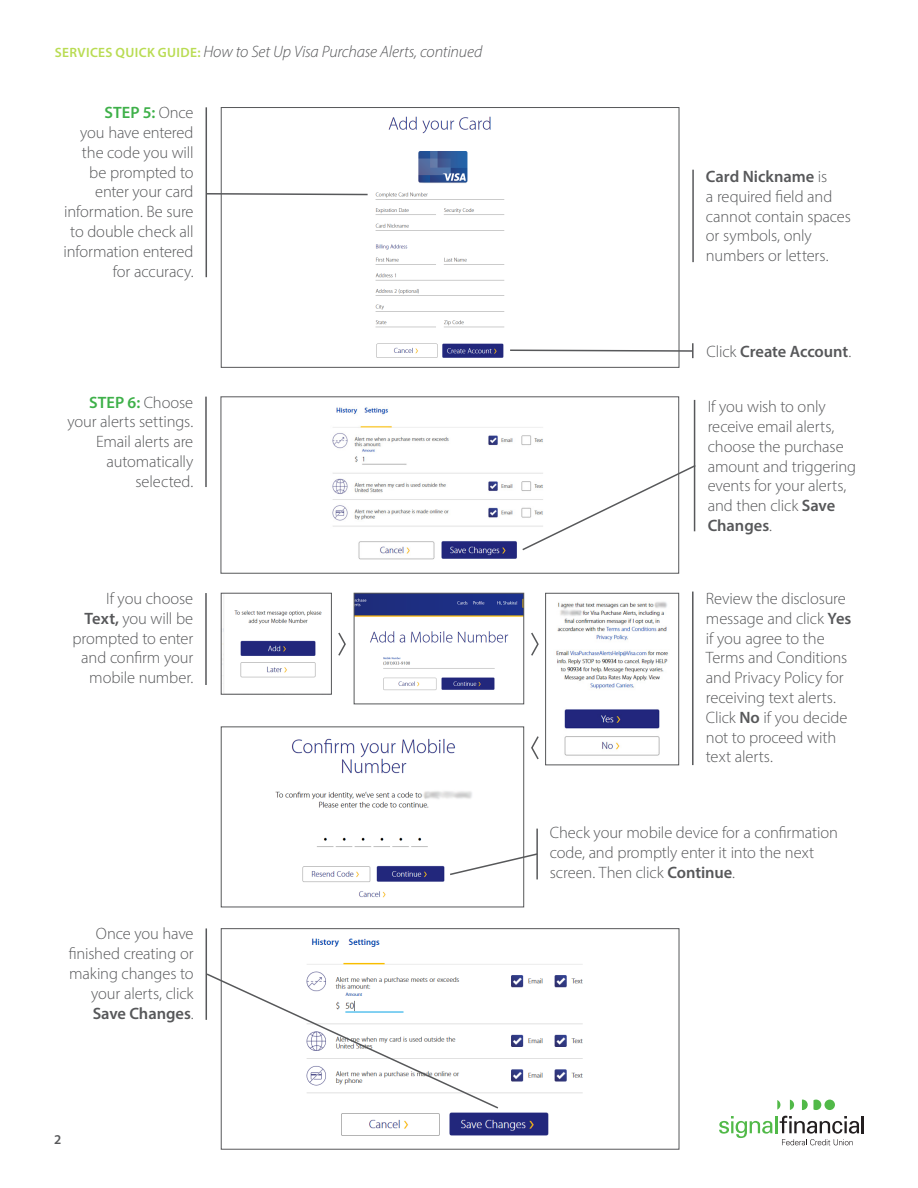
<style>
.page{position:relative;width:918px;height:1188px;background:#fff}
.page>*{position:absolute;margin:0;border:0;box-sizing:border-box;transform-origin:0 0}
.t1{font:300 16.5px/19.8px "Myriad Pro";letter-spacing:-.01em;color:#57585a;text-align:right}
.t2{font:italic 300 16.5px "Myriad Pro";letter-spacing:-.01em;color:#57585a}
.t3{font:600 16.5px "Myriad Pro";letter-spacing:-.01em;color:#57585a}
.t4{font:600 13.5px "Myriad Pro";color:#57585a}
.s1{font-weight:600;font-style:normal;font-size:13.5px;color:#b9dc53}
.s2{font-weight:600;color:#3eb049}
.s3{font-weight:600}
.s4{font-weight:300}
</style>
<div class="page">
<div style="left:824px;top:1100px;width:11px;height:10px;background:#51b948;border-radius:50%"></div>
<svg style="left:802px;top:1100px;width:19px;height:10px"></svg>
<svg style="left:790px;top:1100px;width:4px;height:10px"></svg>
<svg style="left:777px;top:1100px;width:3px;height:10px"></svg>
<svg style="left:719px;top:1116px;width:145px;height:29px"></svg>
<hr style="left:206px;top:107px;width:1px;height:170px;background:#57585a">
<img style="left:375px;top:116px;width:130px;height:242px">
<div style="left:221px;top:107px;width:458px;height:261px;border:1px solid #57585a"></div>
<svg style="left:205px;top:192px;width:163px;height:4px"></svg>
<svg style="left:510px;top:343px;width:184px;height:15px"></svg>
<hr style="left:692px;top:170px;width:2px;height:92px;background:#57585a">
<hr style="left:205px;top:397px;width:2px;height:90px;background:#57585a">
<img style="left:332px;top:407px;width:211px;height:153px">
<img style="left:223px;top:595px;width:99px;height:97px">
<div style="left:221px;top:593px;width:111px;height:101px;border:1px solid #57585a"></div>
<img style="left:356px;top:595px;width:166px;height:96px">
<div style="left:354px;top:593px;width:170px;height:111px;border:1px solid #57585a"></div>
<img style="left:556px;top:601px;width:113px;height:155px">
<div style="left:545px;top:593px;width:134px;height:172px;border:1px solid #57585a"></div>
<hr style="left:205px;top:593px;width:2px;height:92px;background:#57585a">
<img style="left:275px;top:738px;width:197px;height:160px">
<div style="left:221px;top:727px;width:303px;height:180px;border:1px solid #57585a"></div>
<hr style="left:692px;top:592px;width:2px;height:173px;background:#57585a">
<hr style="left:536px;top:829px;width:2px;height:50px;background:#57585a">
<svg style="left:448px;top:852px;width:90px;height:24px"></svg>
<hr style="left:694px;top:400px;width:1px;height:131px;background:#57585a">
<svg style="left:521px;top:464px;width:175px;height:88px"></svg>
<hr style="left:206px;top:928px;width:1px;height:92px;background:#57585a">
<img style="left:307px;top:938px;width:276px;height:198px">
<div style="left:221px;top:928px;width:458px;height:221px;border:1px solid #57585a"></div>
<svg style="left:205px;top:972px;width:295px;height:138px"></svg>
<svg style="left:338px;top:632px;width:8px;height:24px"></svg>
<svg style="left:531px;top:632px;width:8px;height:24px"></svg>
<svg style="left:531px;top:736px;width:8px;height:24px"></svg>
<p class="t2" style="left:55px;top:41px;width:429px"><span class="s1">SERVICES QUICK GUIDE:</span> How to Set Up Visa Purchase Alerts, continued</p>
<p class="t1" style="left:63px;top:103px;width:132px"><span class="s2">STEP 5:</span> Once<br>you have entered the code you will be prompted to enter your card information. Be sure to double check all information entered for accuracy.</p>
<p class="t1" style="left:67px;top:392px;width:127px"><span class="s2">STEP 6:</span> Choose your alerts settings.<br>Email alerts are automatically selected.</p>
<p class="t1" style="left:706px;top:167px;width:147px;text-align:left"><span class="s3">Card Nickname</span> is<br>a required field and cannot contain spaces or symbols, only numbers or letters.</p>
<p class="t3" style="left:707px;top:341px;width:146px"><span class="s4">Click</span> Create Account<span class="s4">.</span></p>
<p class="t1" style="left:708px;top:397px;width:150px;text-align:left">If you wish to only receive email alerts, choose the purchase amount and triggering events for your alerts, and then click <span class="s3">Save<br>Changes</span>.</p>
<p class="t1" style="left:72px;top:588px;width:122px">If you choose<br><span class="s3">Text,</span> you will be prompted to enter and confirm your mobile number.</p>
<p class="t1" style="left:706px;top:588px;width:147px;text-align:left">Review the disclosure message and click <span class="s3">Yes </span>if you agree to the<br>Terms and Conditions and Privacy Policy for receiving text alerts.<br>Click <span class="s3">No</span> if you decide not to proceed with text alerts.</p>
<p class="t1" style="left:69px;top:924px;width:126px">Once you have finished creating or making changes to your alerts, click<br><span class="s3">Save Changes</span>.</p>
<p class="t4" style="left:54px;top:1131px;width:9px">2</p>
<p class="t1" style="left:550px;top:823px;width:290px;text-align:left">Check your mobile device for a confirmation code, and promptly enter it into the next screen. Then click <span class="s3">Continue</span>.</p>
</div>
